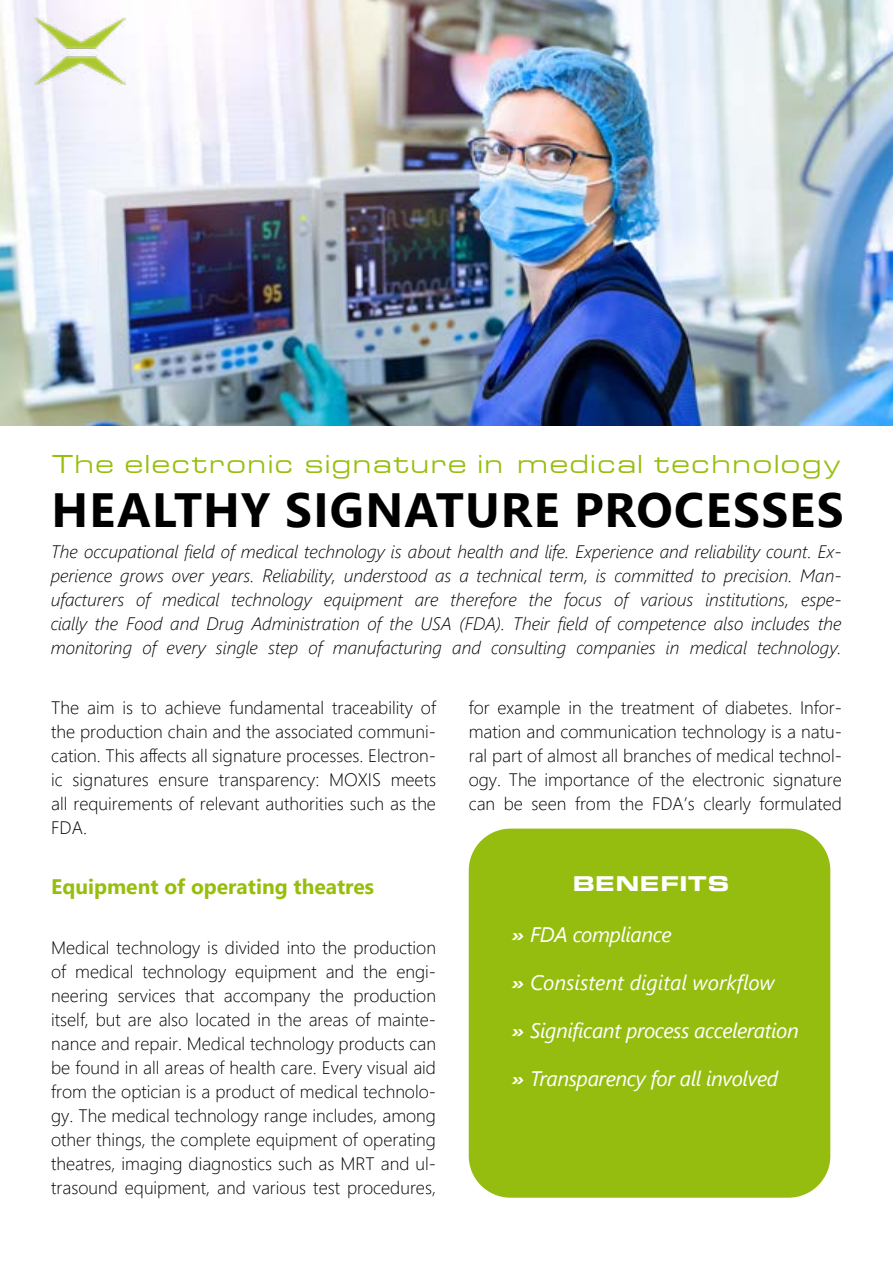
<style>
.page{position:relative;width:893px;height:1263px;background:#fff}
.page>*{position:absolute;margin:0;border:0;box-sizing:border-box;transform-origin:0 0}
.t1{font:700 48px "Segoe UI";letter-spacing:.025em;color:#000}
.t2{font:25.65px "Eurasia Ex";letter-spacing:.01em;color:#97be0d}
.t3{font:italic 21px "Segoe UI";letter-spacing:-.02em;color:#fff}
.t4{font:700 21px "Segoe UI";color:#97be0d}
.t5{font:italic 21px "Segoe UI";color:#fff}
.t6{font:700 21px "Eurasia Ex";color:#fff}
.t7{font:300 18px/24px "Segoe UI";color:#000;text-align:justify}
.t8{font:italic 300 18px/24px "Segoe UI";color:#000;text-align:justify}
.s1{font-weight:700}
</style>
<div class="page">
<img style="left:0;top:0;width:893px;height:425px">
<div style="left:468px;top:828px;width:363px;height:370px;background:#95bd10;border-radius:43px"></div>
<div style="left:467px;top:827px;width:365px;height:372px;border:2px solid #fff;border-radius:43px"></div>
<img style="left:34px;top:17px;width:92px;height:67px">
<h2 class="t2" style="left:51px;top:449px;width:791px">The electronic signature in medical technology</h2>
<h1 class="t1" style="left:52px;top:464px;width:794px">HEALTHY SIGNATURE PROCESSES</h1>
<p class="t8" style="left:51px;top:537px;width:792px">The occupational field of medical technology is about health and life. Experience and reliability count. Ex&shy;perience grows over years. Reliability, understood as a technical term, is committed to precision. Man&shy;ufacturers of medical technology equipment are therefore the focus of various institutions, espe&shy;cially the Food and Drug Administration of the USA (FDA). Their field of competence also includes the monitoring of every single step of manufacturing and consulting companies in medical technology.</p>
<p class="t7" style="left:51px;top:694px;width:386px">The aim is to achieve fundamental traceability of the production chain and the associated communi&shy;cation. This affects all signature processes. Electron&shy;ic signatures ensure transparency: MOXIS meets all requirements of relevant authorities such as the FDA.</p>
<p class="t4" style="left:51px;top:867px;width:324px">Equipment of operating theatres</p>
<p class="t7" style="left:51px;top:934px;width:386px">Medical technology is divided into the production of medical technology equipment and the engi&shy;neering services that accompany the production itself, but are also located in the areas of mainte&shy;nance and repair. Medical technology products can be found in all areas of health care. Every visual aid from the optician is a product of medical technolo&shy;gy. The medical technology range includes, among other things, the complete equipment of operating theatres, imaging diagnostics such as MRT and ul&shy;trasound equipment, and various test procedures,</p>
<p class="t7" style="left:469px;top:694px;width:375px">for example in the treatment of diabetes. Infor&shy;mation and communication technology is a natu&shy;ral part of almost all branches of medical technol&shy;ogy. The importance of the electronic signature can be seen from the FDA’s clearly formulated</p>
<p class="t6" style="left:571px;top:870px;width:158px">BENEFITS</p>
<p class="t3" style="left:512px;top:915px;width:161px"><span class="s1">»</span> FDA compliance</p>
<p class="t5" style="left:512px;top:963px;width:264px"><span class="s1">»</span> Consistent digital workflow</p>
<p class="t3" style="left:512px;top:1011px;width:288px"><span class="s1">»</span> Significant process acceleration</p>
<p class="t3" style="left:512px;top:1059px;width:268px"><span class="s1">»</span> Transparency for all involved</p>
</div>
